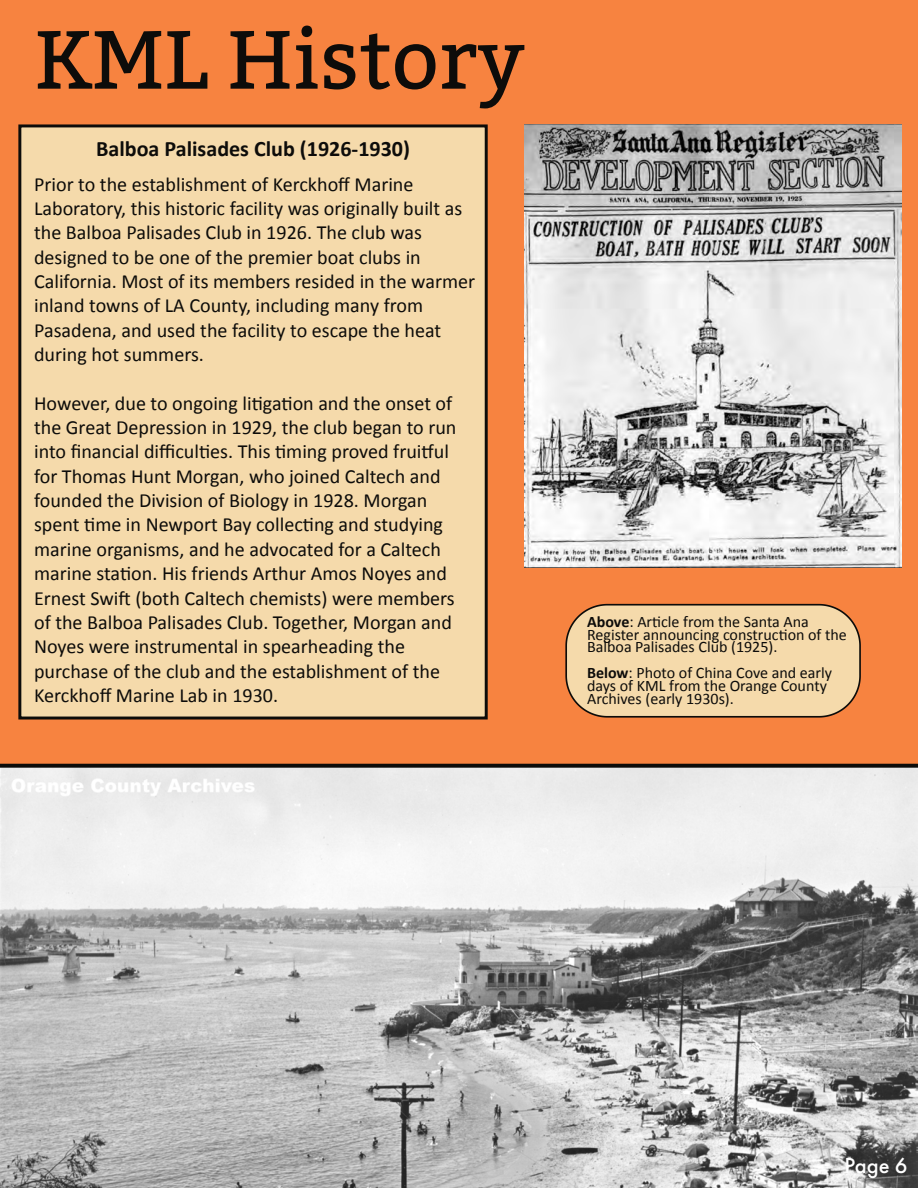
<style>
.page{position:relative;width:918px;height:1188px;background:#f78340}
.page>*{position:absolute;margin:0;border:0;box-sizing:border-box;transform-origin:0 0}
.t1{font:82.5px "Bitter";color:#0d0c0a}
.t2{font:500 22.5px "Futura PT";color:#fff}
.t3{font:700 22.05px "Calibri";color:#0d0c0a}
.t4{font:20.1px/24.3px "Calibri";color:#0d0c0a}
.t5{font:16.05px/12.8px "Calibri";color:#0d0c0a}
.s1{font-weight:700}
</style>
<div class="page">
<div style="left:20px;top:126px;width:466px;height:592px;background:#f5daab"></div>
<div style="left:18px;top:124px;width:470px;height:596px;border:3px solid #0d0c0a"></div>
<img style="left:0;top:768px;width:918px;height:420px">
<svg style="left:565px;top:603px;width:296px;height:115px;background:#eccd9e"></svg>
<svg style="left:0;top:764px;width:918px;height:4px;background:#1e1d1b"></svg>
<img style="left:525px;top:124px;width:376px;height:444px">
<h1 class="t1" style="left:34px;top:8px;width:492px">KML History</h1>
<p class="t3" style="left:96px;top:133px;width:315px">Balboa Palisades Club (1926-1930)</p>
<p class="t4" style="left:34px;top:171px;width:442px">Prior to the establishment of Kerckhoff Marine Laboratory, this historic facility was originally built as the Balboa Palisades Club in 1926. The club was designed to be one of the premier boat clubs in California. Most of its members resided in the warmer inland towns of LA County, including many from Pasadena, and used the facility to escape the heat during hot summers.</p>
<p class="t4" style="left:34px;top:390px;width:424px">However, due to ongoing litigation and the onset of the Great Depression in 1929, the club began to run into financial difficulties. This timing proved fruitful for Thomas Hunt Morgan, who joined Caltech and founded the Division of Biology in 1928. Morgan spent time in Newport Bay collecting and studying marine organisms, and he advocated for a Caltech marine station. His friends Arthur Amos Noyes and Ernest Swift (both Caltech chemists) were members of the Balboa Palisades Club. Together, Morgan and Noyes were instrumental in spearheading the purchase of the club and the establishment of the Kerckhoff Marine Lab in 1930.</p>
<p class="t5" style="left:587px;top:615px;width:261px"><span class="s1">Above</span>: Article from the Santa Ana<br>Register announcing construction of the<br>Balboa Palisades Club (1925).</p>
<p class="t5" style="left:587px;top:666px;width:247px"><span class="s1">Below</span>: Photo of China Cove and early days of KML from the Orange County<br>Archives (early 1930s).</p>
<p class="t2" style="left:844px;top:1152px;width:65px">Page 6</p>
</div>
